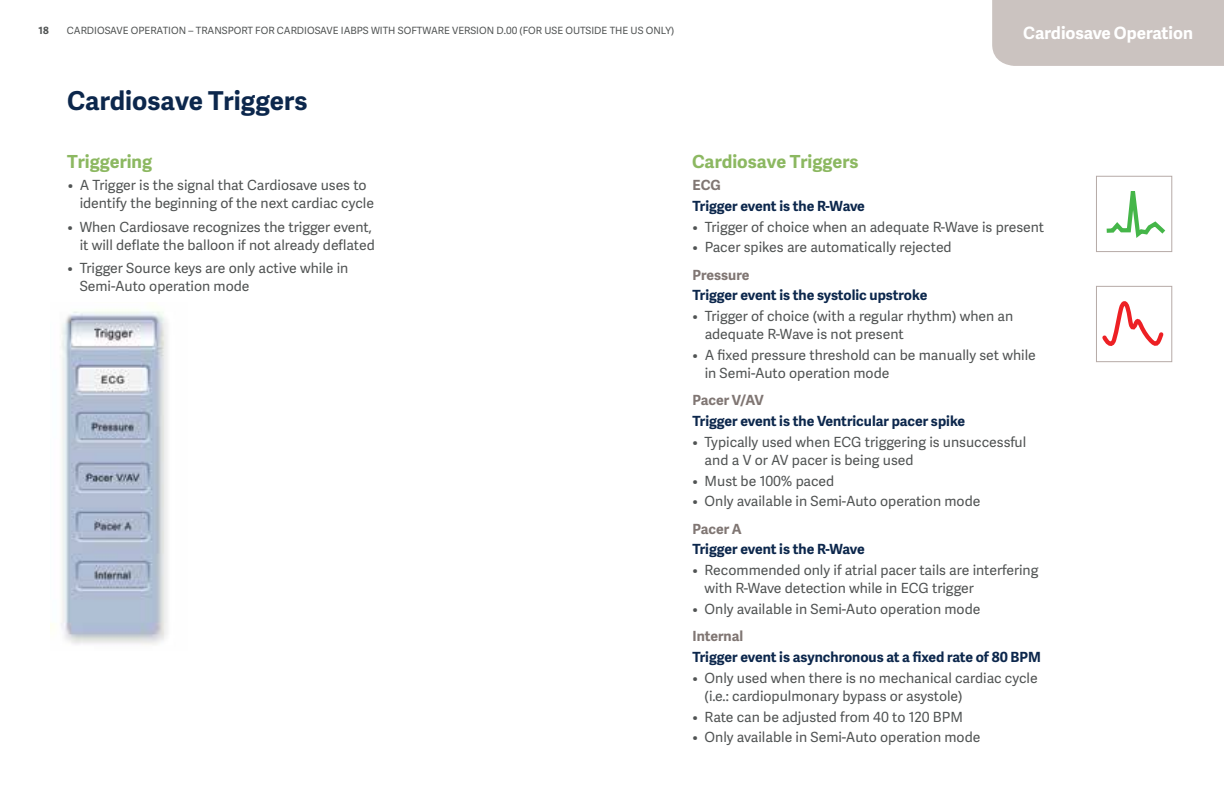
<style>
.page{position:relative;width:1224px;height:792px;background:#fff}
.page>*{position:absolute;margin:0;border:0;box-sizing:border-box;transform-origin:0 0}
.t1{font:700 26px "Adelle Sans";color:#0c274c}
.t2{font:700 18px "Adelle Sans";color:#8cb861}
.t3{font:700 17px "Adelle Sans";color:#fff}
.t4{font:14px/18px "Adelle Sans";color:#505353}
.t5{font:700 14px "Adelle Sans";color:#0c274c}
.t6{font:700 14px "Adelle Sans";color:#807673}
.t7{font:10px "Adelle Sans";color:#505353}
.t8{font:700 10px "Adelle Sans";color:#505353}
</style>
<div class="page">
<div style="left:992px;top:0;width:232px;height:66px;background:#cbc3c0"></div>
<svg style="left:1106px;top:191px;width:60px;height:47px"></svg>
<div style="left:1096px;top:176px;width:76px;height:76px;border:1px solid #b6aaa7"></div>
<svg style="left:1102px;top:301px;width:62px;height:45px"></svg>
<div style="left:1096px;top:286px;width:76px;height:76px;border:1px solid #b6aaa7"></div>
<img style="left:51px;top:311px;width:117px;height:334px">
<p class="t8" style="left:38px;top:24px;width:12px">18</p>
<p class="t7" style="left:67px;top:24px;width:609px">CARDIOSAVE OPERATION – TRANSPORT FOR CARDIOSAVE IABPS WITH SOFTWARE VERSION D.00 (FOR USE OUTSIDE THE US ONLY)</p>
<p class="t3" style="left:1023px;top:21px;width:171px">Cardiosave Operation</p>
<h1 class="t1" style="left:67px;top:82px;width:242px">Cardiosave Triggers</h1>
<p class="t2" style="left:67px;top:149px;width:87px">Triggering</p>
<p class="t4" style="left:80px;top:176px;width:296px;text-indent:-12px">• A Trigger is the signal that Cardiosave uses to identify the beginning of the next cardiac cycle</p>
<p class="t4" style="left:68px;top:217px;width:309px;text-align:right">• When Cardiosave recognizes the trigger event, it will deflate the balloon if not already deflated</p>
<p class="t4" style="left:80px;top:259px;width:270px;text-indent:-12px">• Trigger Source keys are only active while in<br>Semi-Auto operation mode</p>
<p class="t2" style="left:692px;top:149px;width:168px">Cardiosave Triggers</p>
<p class="t6" style="left:693px;top:175px;width:30px">ECG</p>
<p class="t5" style="left:693px;top:196px;width:174px">Trigger event is the R-Wave</p>
<p class="t4" style="left:693px;top:217px;width:353px">• Trigger of choice when an adequate R-Wave is present</p>
<p class="t4" style="left:693px;top:238px;width:261px">• Pacer spikes are automatically rejected</p>
<p class="t6" style="left:693px;top:264px;width:58px">Pressure</p>
<p class="t5" style="left:693px;top:285px;width:236px">Trigger event is the systolic upstroke</p>
<p class="t4" style="left:705px;top:307px;width:310px;text-indent:-12px">• Trigger of choice (with a regular rhythm) when an adequate R-Wave is not present</p>
<p class="t4" style="left:705px;top:346px;width:333px;text-indent:-12px">• A fixed pressure threshold can be manually set while in Semi-Auto operation mode</p>
<p class="t6" style="left:693px;top:390px;width:73px">Pacer V/AV</p>
<p class="t5" style="left:693px;top:411px;width:274px">Trigger event is the Ventricular pacer spike</p>
<p class="t4" style="left:705px;top:432px;width:323px;text-indent:-12px">• Typically used when ECG triggering is unsuccessful and a V or AV pacer is being used</p>
<p class="t4" style="left:693px;top:471px;width:143px">• Must be 100% paced</p>
<p class="t4" style="left:693px;top:492px;width:289px">• Only available in Semi-Auto operation mode</p>
<p class="t6" style="left:693px;top:518px;width:51px">Pacer A</p>
<p class="t5" style="left:693px;top:539px;width:174px">Trigger event is the R-Wave</p>
<p class="t4" style="left:705px;top:561px;width:335px;text-indent:-12px">• Recommended only if atrial pacer tails are interfering with R-Wave detection while in ECG trigger</p>
<p class="t4" style="left:693px;top:600px;width:289px">• Only available in Semi-Auto operation mode</p>
<p class="t6" style="left:693px;top:626px;width:52px">Internal</p>
<p class="t5" style="left:693px;top:647px;width:350px">Trigger event is asynchronous at a fixed rate of 80 BPM</p>
<p class="t4" style="left:705px;top:668px;width:335px;text-indent:-12px">• Only used when there is no mechanical cardiac cycle (i.e.: cardiopulmonary bypass or asystole)</p>
<p class="t4" style="left:693px;top:707px;width:272px">• Rate can be adjusted from 40 to 120 BPM</p>
<p class="t4" style="left:693px;top:728px;width:289px">• Only available in Semi-Auto operation mode</p>
</div>
